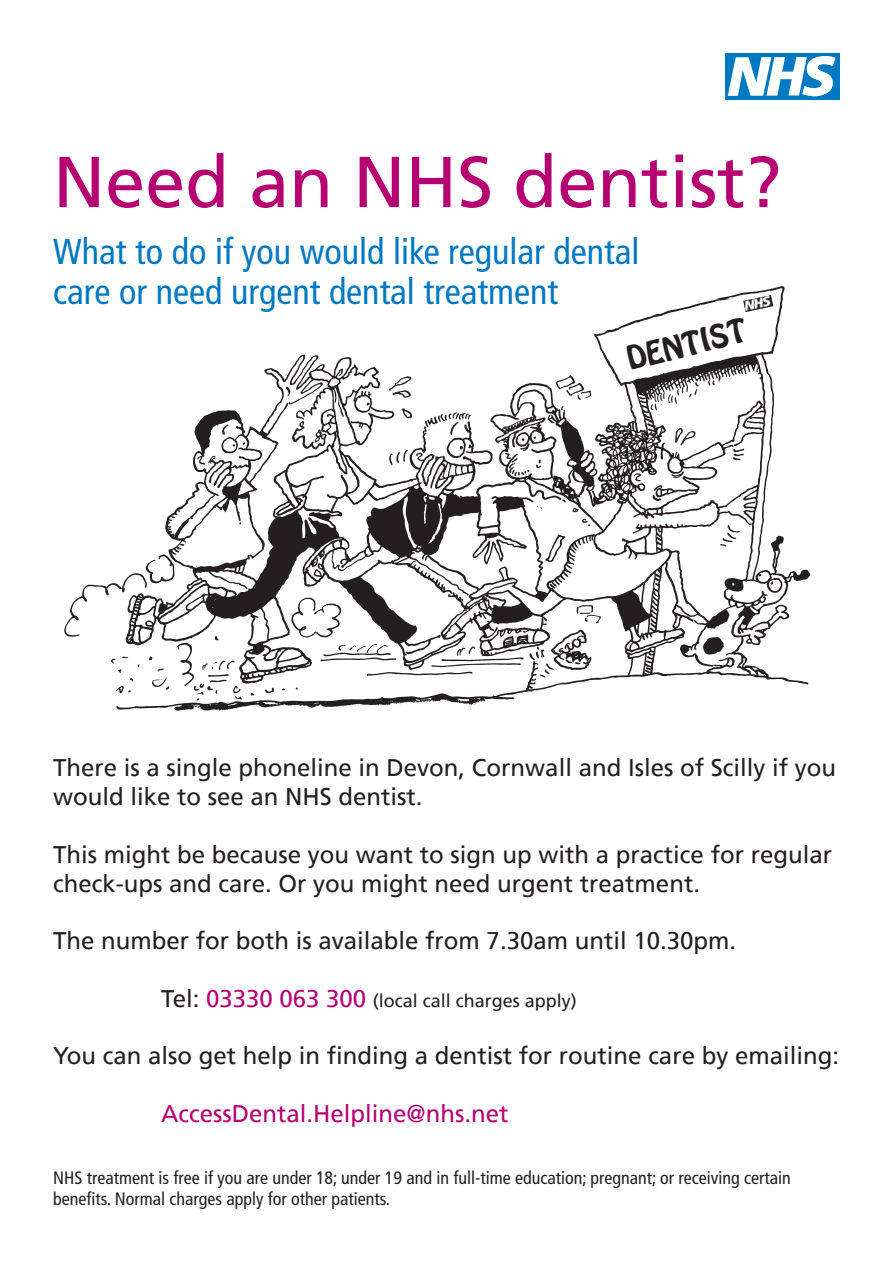
<style>
.page{position:relative;width:893px;height:1263px;background:#fff}
.page>*{position:absolute;margin:0;border:0;box-sizing:border-box;transform-origin:0 0}
.t1{font:72px "Frutiger";color:#b60172}
.t2{font:condensed 36px "Frutiger";color:#0079c2}
.t3{font:29.1px "Hobo Std";color:#231f20}
.t4{font:24px/28.8px "Frutiger";color:#231f20}
.t5{font:24px "Frutiger";color:#b60172}
.t6{font:condensed 18px "Frutiger";color:#231f20}
.t7{font:18px "Frutiger";color:#231f20}
.s1{font-size:24px}
.s2{font-size:24px;color:#b60172}
</style>
<div class="page">
<img style="left:726px;top:53px;width:114px;height:46px">
<img style="left:64px;top:286px;width:747px;height:425px">
<svg style="left:606px;top:295px;width:168px;height:76px"></svg>
<img style="left:743px;top:295px;width:30px;height:17px">
<p class="t1" style="left:53px;top:140px;width:730px">Need an NHS dentist?</p>
<p class="t2" style="left:53px;top:230px;width:588px">What to do if you would like regular dental</p>
<p class="t2" style="left:53px;top:271px;width:507px">care or need urgent dental treatment</p>
<p class="t3" style="left:622px;top:339px;width:124px;rotate:-14deg">DENTIST</p>
<p class="t4" style="left:53px;top:754px;width:784px">There is a single phoneline in Devon, Cornwall and Isles of Scilly if you would like to see an NHS dentist.</p>
<p class="t4" style="left:53px;top:840px;width:780px">This might be because you want to sign up with a practice for regular check-ups and care. Or you might need urgent treatment.</p>
<p class="t4" style="left:53px;top:926px;width:684px">The number for both is available from 7.30am until 10.30pm.</p>
<p class="t7" style="left:161px;top:990px;width:417px"><span class="s1">Tel:</span> <span class="s2">03330 063 300</span> (local call charges apply)</p>
<p class="t4" style="left:53px;top:1042px;width:787px">You can also get help in finding a dentist for routine care by emailing:</p>
<p class="t5" style="left:161px;top:1099px;width:349px">AccessDental.Helpline@nhs.net</p>
<p class="t6" style="left:53px;top:1167px;width:739px">NHS treatment is free if you are under 18; under 19 and in full-time education; pregnant; or receiving certain</p>
<p class="t6" style="left:53px;top:1189px;width:338px">benefits. Normal charges apply for other patients.</p>
</div>
